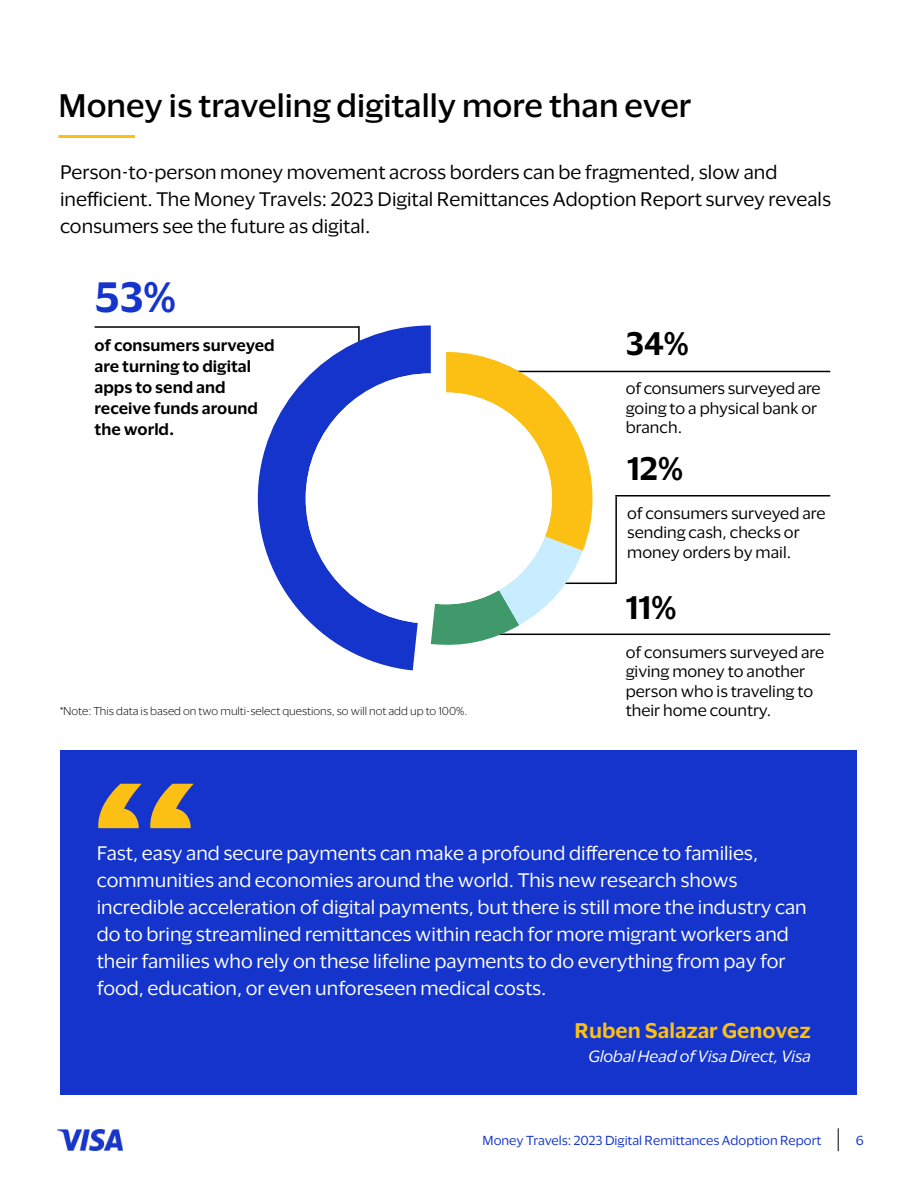
<style>
.page{position:relative;width:918px;height:1188px;background:#fff}
.page>*{position:absolute;margin:0;border:0;box-sizing:border-box;transform-origin:0 0}
.t1{font:600 39px "Visa Dialect";color:#1434cb}
.t2{font:500 30px "Visa Dialect";color:#000}
.t3{font:600 30px "Visa Dialect";color:#000}
.t4{font:600 19.5px "Visa Dialect";color:#fcc015}
.t5{font:18px/27px "Visa Dialect";color:#fff}
.t6{font:18px/27px "Visa Dialect";color:#000}
.t7{font:15px/19.5px "Visa Dialect";color:#000}
.t8{font:600 15px/21px "Visa Dialect";color:#000}
.t9{font:italic 15px "Visa Dialect";color:#fff}
.t10{font:12px "Visa Dialect";color:#1434cb}
.t11{font:300 10.5px "Visa Dialect";color:#000}
</style>
<div class="page">
<hr style="left:95px;top:326px;width:264px;height:2px;background:#000">
<hr style="left:615px;top:495px;width:215px;height:2px;background:#000">
<hr style="left:477px;top:634px;width:353px;height:1px;background:#000">
<hr style="left:507px;top:371px;width:323px;height:1px;background:#000">
<div style="left:60px;top:750px;width:796px;height:345px;background:#1434cb"></div>
<svg style="left:98px;top:784px;width:96px;height:44px"></svg>
<svg style="left:249px;top:325px;width:182px;height:345px"></svg>
<svg style="left:306px;top:352px;width:312px;height:295px"></svg>
<svg style="left:838px;top:1128px;width:1px;height:23px"></svg>
<img style="left:57px;top:1129px;width:65px;height:22px">
<hr style="left:58px;top:135px;width:77px;height:3px;background:#fcc015">
<h2 class="t2" style="left:58px;top:83px;width:634px">Money is traveling digitally more than ever</h2>
<p class="t6" style="left:60px;top:158px;width:773px">Person-to-person money movement across borders can be fragmented, slow and inefficient. The Money Travels: 2023 Digital Remittances Adoption Report survey reveals consumers see the future as digital.</p>
<h1 class="t1" style="left:95px;top:267px;width:83px">53%</h1>
<p class="t8" style="left:95px;top:334px;width:182px">of consumers surveyed are turning to digital apps to send and receive funds around the world.</p>
<h2 class="t3" style="left:626px;top:320px;width:64px">34%</h2>
<p class="t7" style="left:626px;top:378px;width:196px">of consumers surveyed are going to a physical bank or branch.</p>
<h2 class="t3" style="left:627px;top:445px;width:57px">12%</h2>
<p class="t7" style="left:627px;top:502px;width:200px">of consumers surveyed are sending cash, checks or money orders by mail.</p>
<h2 class="t3" style="left:626px;top:584px;width:52px">11%</h2>
<p class="t7" style="left:626px;top:642px;width:200px">of consumers surveyed are giving money to another person who is traveling to</p>
<p class="t11" style="left:60px;top:703px;width:409px">*Note: This data is based on two multi-select questions, so will not add up to 100%.</p>
<p class="t7" style="left:626px;top:700px;width:147px">their home country.</p>
<p class="t5" style="left:97px;top:838px;width:712px">Fast, easy and secure payments can make a profound difference to families, communities and economies around the world. This new research shows incredible acceleration of digital payments, but there is still more the industry can do to bring streamlined remittances within reach for more migrant workers and their families who rely on these lifeline payments to do everything from pay for food, education, or even unforeseen medical costs.</p>
<p class="t4" style="left:575px;top:1015px;width:238px">Ruben Salazar Genovez</p>
<p class="t9" style="left:588px;top:1045px;width:224px">Global Head of Visa Direct, Visa</p>
<p class="t10" style="left:483px;top:1131px;width:340px">Money Travels: 2023 Digital Remittances Adoption Report</p>
<p class="t10" style="left:856px;top:1131px;width:10px">6</p>
</div>
